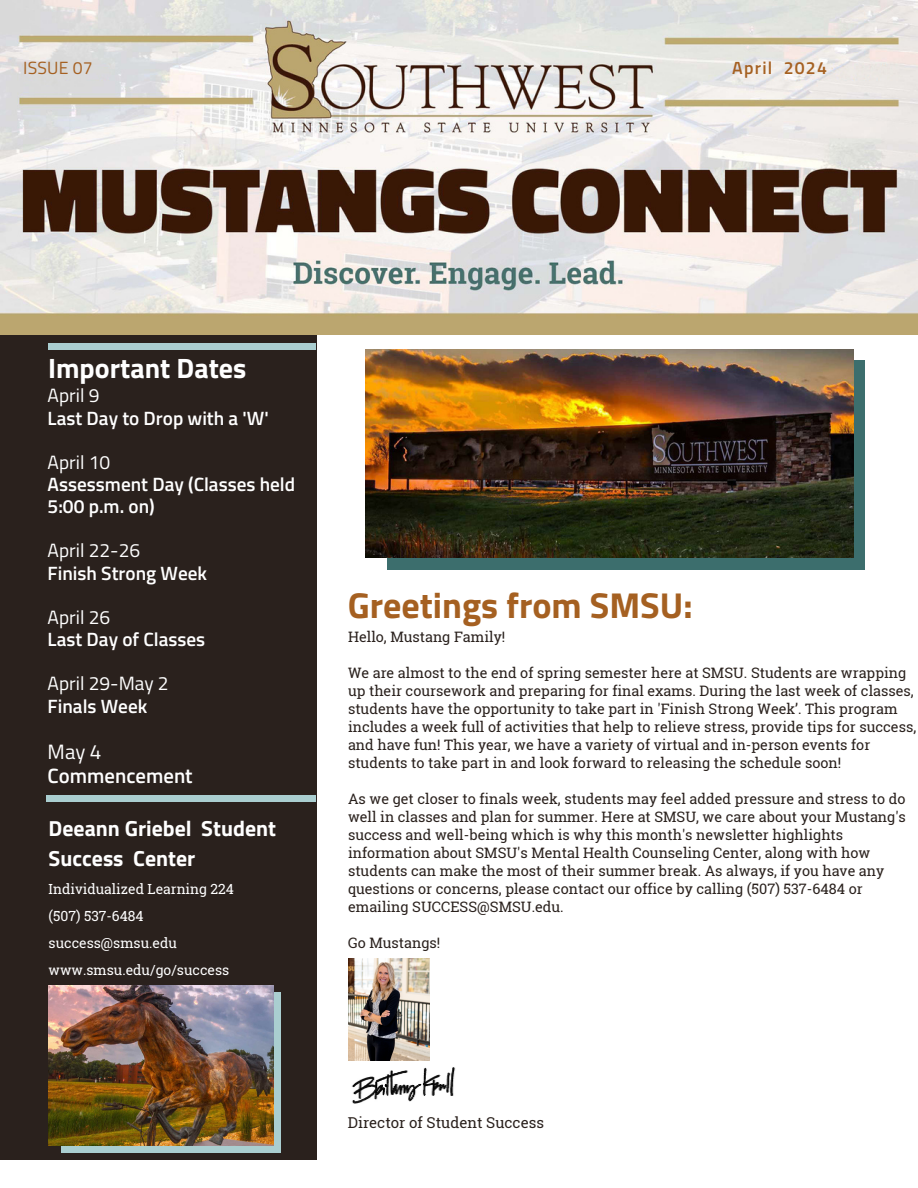
<style>
.page{position:relative;width:918px;height:1188px;background:#fff}
.page>*{position:absolute;margin:0;border:0;box-sizing:border-box;transform-origin:0 0}
.t1{font:700 36px "Titillium Web";color:#a56021}
.t2{font:700 28.05px "Titillium Web";color:#fff}
.t3{font:700 21.75px/29.7px "Titillium Web";color:#fff}
.t4{font:600 20.7px/23.9px "Titillium Web";color:#fff}
.t5{font:600 19.2px/22.2px "Titillium Web";color:#fff}
.t6{font:19.2px "Titillium Web";color:#fff}
.t7{font:600 17.7px "Titillium Web";letter-spacing:.07em;color:#a56021}
.t8{font:17.7px "Titillium Web";letter-spacing:.01em;color:#a56021}
.t9{font:15px "Roboto Slab";color:#2a211d}
.t10{font:14.4px/18px "Roboto Slab";color:#2a211d}
.t11{font:13.95px "Roboto Slab";color:#fff}
.s1{font-weight:400}
</style>
<div class="page">
<div style="left:0;top:326px;width:316px;height:834px;background:#2a211d"></div>
<div style="left:47px;top:795px;width:269px;height:6px;background:#aaced0"></div>
<div style="left:49px;top:344px;width:267px;height:5px;background:#aaced0"></div>
<div style="left:387px;top:360px;width:478px;height:210px;background:#3c6e6d"></div>
<img style="left:351px;top:1067px;width:105px;height:37px">
<div style="left:62px;top:992px;width:219px;height:161px;background:#aaced0"></div>
<img style="left:0;top:0;width:918px;height:334px">
<img style="left:49px;top:986px;width:225px;height:159px">
<img style="left:365px;top:349px;width:489px;height:208px">
<img style="left:348px;top:959px;width:81px;height:102px">
<p class="t8" style="left:23px;top:54px;width:71px">ISSUE 07</p>
<p class="t7" style="left:732px;top:54px;width:96px">April 2024</p>
<p class="t2" style="left:48px;top:346px;width:200px">Important Dates</p>
<p class="t6" style="left:48px;top:381px;width:53px">April 9</p>
<p class="t5" style="left:48px;top:406px;width:223px">Last Day to Drop with a 'W'</p>
<p class="t6" style="left:48px;top:447px;width:64px">April 10</p>
<p class="t5" style="left:48px;top:473px;width:249px">Assessment Day (Classes held<br>5:00 p.m. on)</p>
<p class="t6" style="left:48px;top:536px;width:94px">April 22-26</p>
<p class="t5" style="left:48px;top:561px;width:161px">Finish Strong Week</p>
<h4 class="t6" style="left:48px;top:602px;width:64px">April 26</h4>
<h2 class="t5" style="left:48px;top:628px;width:159px">Last Day of Classes</h2>
<p class="t6" style="left:48px;top:669px;width:123px">April 29-May 2</p>
<p class="t5" style="left:48px;top:694px;width:101px">Finals Week</p>
<p class="t4" style="left:48px;top:740px;width:147px"><span class="s1">May 4<br></span>Commencement</p>
<h1 class="t3" style="left:49px;top:813px;width:229px">Deeann Griebel Student<br>Success Center</h1>
<p class="t11" style="left:49px;top:879px;width:187px">Individualized Learning 224</p>
<p class="t11" style="left:49px;top:906px;width:97px">(507) 537-6484</p>
<p class="t11" style="left:49px;top:933px;width:130px">success@smsu.edu</p>
<p class="t11" style="left:49px;top:960px;width:182px">www.smsu.edu/go/success</p>
<p class="t1" style="left:348px;top:578px;width:346px">Greetings from SMSU:</p>
<p class="t10" style="left:348px;top:627px;width:159px">Hello, Mustang Family!</p>
<p class="t10" style="left:348px;top:663px;width:570px">We are almost to the end of spring semester here at SMSU. Students are wrapping up their coursework and preparing for final exams. During the last week of classes, students have the opportunity to take part in 'Finish Strong Week’. This program includes a week full of activities that help to relieve stress, provide tips for success, and have fun! This year, we have a variety of virtual and in-person events for students to take part in and look forward to releasing the schedule soon!</p>
<p class="t10" style="left:348px;top:789px;width:559px">As we get closer to finals week, students may feel added pressure and stress to do well in classes and plan for summer. Here at SMSU, we care about your Mustang's success and well-being which is why this month's newsletter highlights information about SMSU's Mental Health Counseling Center, along with how students can make the most of their summer break. As always, if you have any questions or concerns, please contact our office by calling (507) 537-6484 or emailing SUCCESS@SMSU.edu.</p>
<p class="t10" style="left:348px;top:933px;width:94px">Go Mustangs!</p>
<p class="t9" style="left:348px;top:1112px;width:198px">Director of Student Success</p>
</div>
